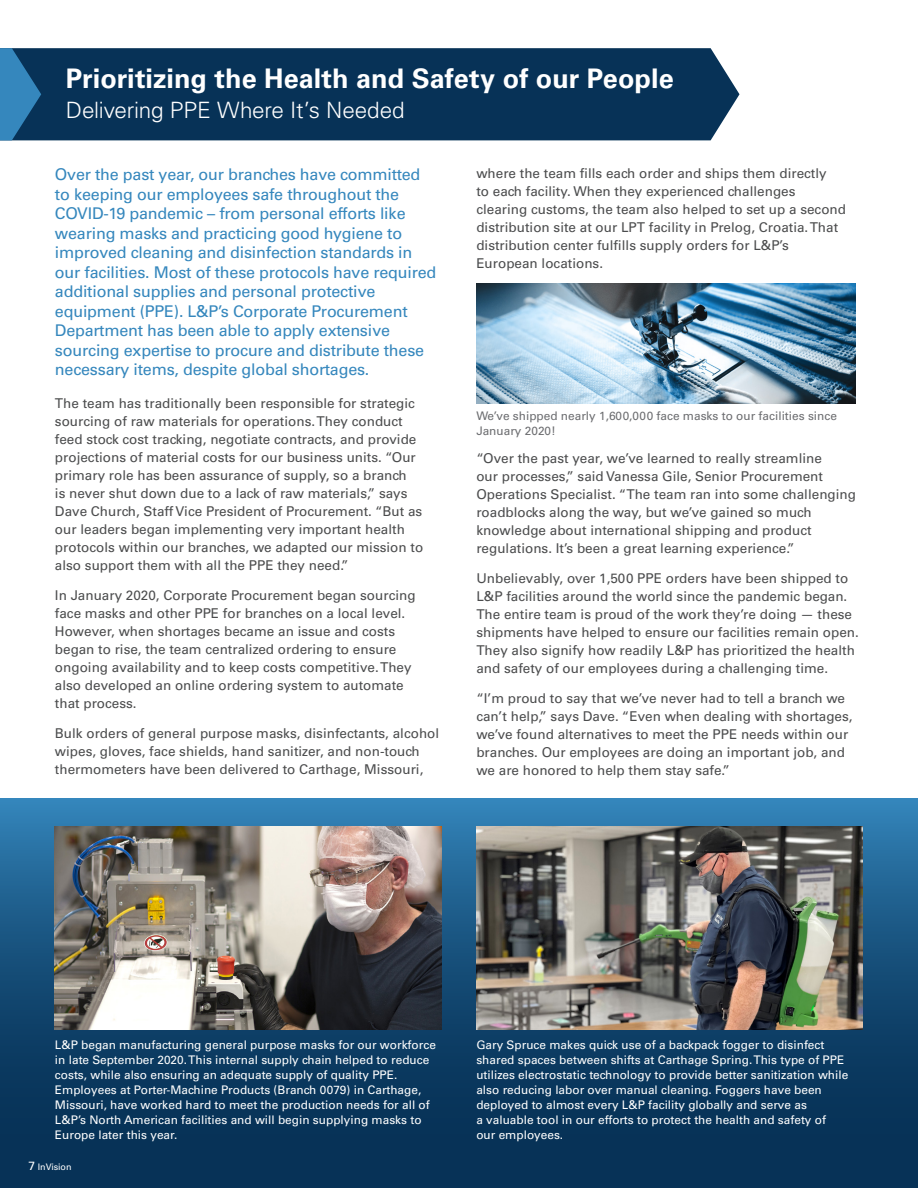
<style>
.page{position:relative;width:918px;height:1188px;background:#fff}
.page>*{position:absolute;margin:0;border:0;box-sizing:border-box;transform-origin:0 0}
.Body_Copy{font:700 27px "Univers";color:#fff}
.Body_Copy-2{font:300 22.5px "Univers";letter-spacing:-.01em;color:#fff}
.CEO_letter{font:16.2px/19.5px "Univers";letter-spacing:-.015em;color:#3587bd}
.CEO_letter-2{font:13.5px/18px "Univers";color:#4b4c4d}
.CEO_letter-3{font:11.85px/15px "Univers";color:#fff}
.CEO_letter-4{font:11.85px/15px "Univers";color:#6c6d70}
.t1{font:9px "Univers";letter-spacing:-.01em;color:#fff}
.s1{font-size:12px}
</style>
<div class="page">
<svg style="left:0;top:798px;width:918px;height:390px;background:#11456d"></svg>
<div style="left:41px;top:48px;width:699px;height:92px;background:#073257"></div>
<svg style="left:0;top:48px;width:41px;height:92px;background:#256999"></svg>
<img style="left:55px;top:826px;width:386px;height:203px">
<img style="left:476px;top:826px;width:387px;height:203px">
<img style="left:476px;top:283px;width:379px;height:121px">
<p class="Body_Copy" style="left:66px;top:63px;width:609px">Prioritizing the Health and Safety of our People</p>
<p class="Body_Copy-2" style="left:66px;top:97px;width:340px">Delivering PPE Where It’s Needed</p>
<p class="CEO_letter" style="left:55px;top:165px;width:383px">Over the past year, our branches have committed to keeping our employees safe throughout the COVID-19 pandemic – from personal efforts like wearing masks and practicing good hygiene to improved cleaning and disinfection standards in our facilities. Most of these protocols have required additional supplies and personal protective equipment (PPE). L&amp;P’s Corporate Procurement Department has been able to apply extensive sourcing expertise to procure and distribute these necessary items, despite global shortages.</p>
<p class="CEO_letter-2" style="left:55px;top:395px;width:370px">The team has traditionally been responsible for strategic sourcing of raw materials for operations. They conduct feed stock cost tracking, negotiate contracts, and provide projections of material costs for our business units. “Our primary role has been assurance of supply, so a branch<br>is never shut down due to a lack of raw materials,” says Dave Church, Staff Vice President of Procurement. “But as our leaders began implementing very important health protocols within our branches, we adapted our mission to also support them with all the PPE they need.”</p>
<p class="CEO_letter-2" style="left:55px;top:587px;width:362px">In January 2020, Corporate Procurement began sourcing face masks and other PPE for branches on a local level.<br>However, when shortages became an issue and costs</p>
<p class="CEO_letter-2" style="left:55px;top:641px;width:358px">began to rise, the team centralized ordering to ensure ongoing availability and to keep costs competitive. They</p>
<p class="CEO_letter-2" style="left:55px;top:677px;width:350px">also developed an online ordering system to automate</p>
<p class="CEO_letter-2" style="left:55px;top:695px;width:83px">that process.</p>
<p class="CEO_letter-2" style="left:55px;top:725px;width:386px">Bulk orders of general purpose masks, disinfectants, alcohol wipes, gloves, face shields, hand sanitizer, and non-touch thermometers have been delivered to Carthage, Missouri,</p>
<p class="CEO_letter-2" style="left:476px;top:165px;width:371px">where the team fills each order and ships them directly<br>to each facility. When they experienced challenges clearing customs, the team also helped to set up a second distribution site at our LPT facility in Prelog, Croatia. That distribution center fulfills supply orders for L&amp;P’s</p>
<p class="CEO_letter-2" style="left:476px;top:255px;width:128px">European locations.</p>
<p class="CEO_letter-4" style="left:476px;top:408px;width:362px">We’ve shipped nearly 1,600,000 face masks to our facilities since<br>January 2020!</p>
<p class="CEO_letter-2" style="left:476px;top:449px;width:381px">“Over the past year, we’ve learned to really streamline<br>our processes,” said Vanessa Gile, Senior Procurement Operations Specialist. “The team ran into some challenging roadblocks along the way, but we’ve gained so much knowledge about international shipping and product regulations. It’s been a great learning experience.”</p>
<p class="CEO_letter-2" style="left:476px;top:569px;width:384px">Unbelievably, over 1,500 PPE orders have been shipped to L&amp;P facilities around the world since the pandemic began.<br>The entire team is proud of the work they’re doing — these shipments have helped to ensure our facilities remain open.<br>They also signify how readily L&amp;P has prioritized the health and safety of our employees during a challenging time.</p>
<p class="CEO_letter-2" style="left:476px;top:689px;width:378px">“I’m proud to say that we’ve never had to tell a branch we can’t help,” says Dave. “Even when dealing with shortages, we’ve found alternatives to meet the PPE needs within our branches. Our employees are doing an important job, and we are honored to help them stay safe.”</p>
<p class="CEO_letter-3" style="left:55px;top:1038px;width:382px">L&amp;P began manufacturing general purpose masks for our workforce in late September 2020. This internal supply chain helped to reduce costs, while also ensuring an adequate supply of quality PPE.<br>Employees at Porter-Machine Products (Branch 0079) in Carthage, Missouri, have worked hard to meet the production needs for all of L&amp;P’s North American facilities and will begin supplying masks to Europe later this year.</p>
<p class="CEO_letter-3" style="left:476px;top:1037px;width:374px">Gary Spruce makes quick use of a backpack fogger to disinfect shared spaces between shifts at Carthage Spring. This type of PPE utilizes electrostatic technology to provide better sanitization while also reducing labor over manual cleaning. Foggers have been deployed to almost every L&amp;P facility globally and serve as</p>
<p class="CEO_letter-3" style="left:476px;top:1112px;width:351px">a valuable tool in our efforts to protect the health and safety of</p>
<p class="CEO_letter-3" style="left:476px;top:1127px;width:88px">our employees.</p>
<p class="t1" style="left:28px;top:1162px;width:45px"><span class="s1">7</span> InVision</p>
</div>
